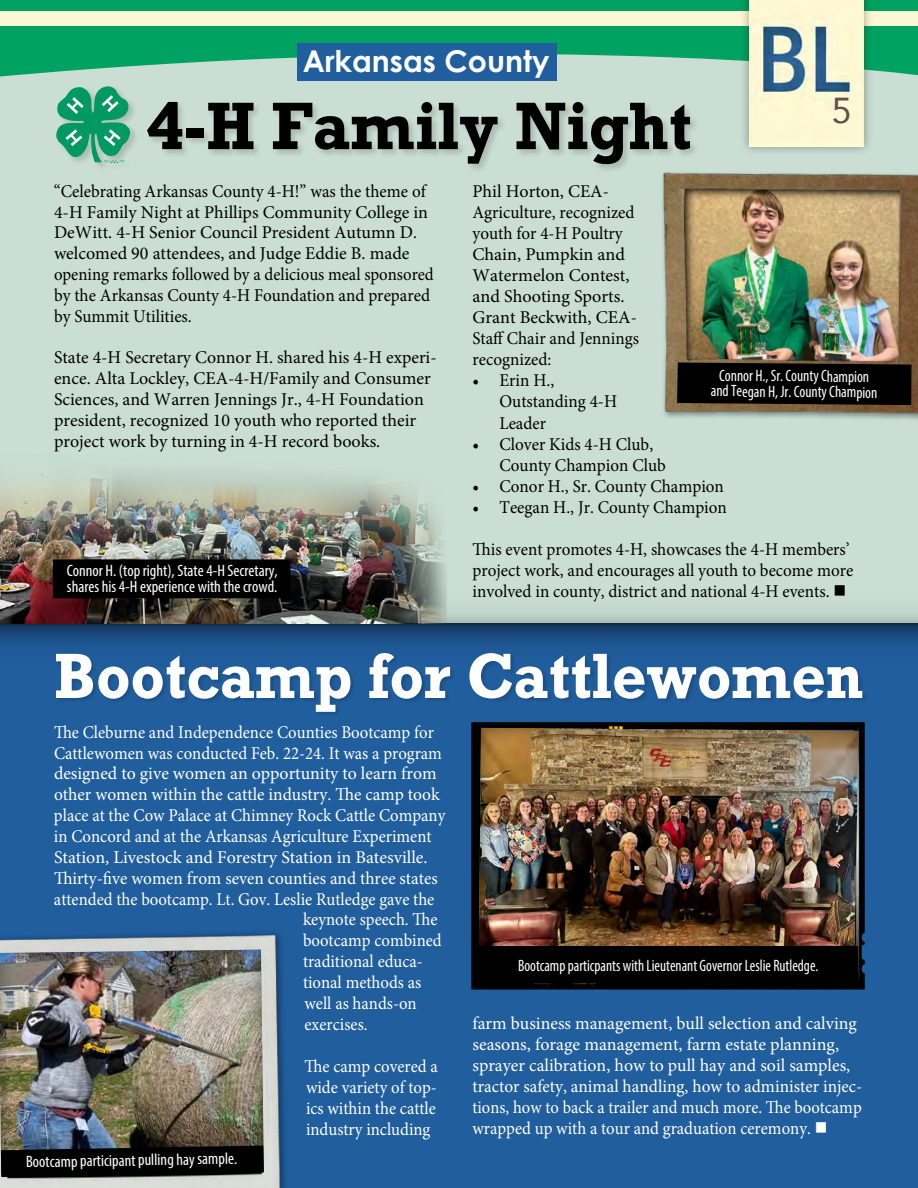
<style>
.page{position:relative;width:918px;height:1188px;background:#fff}
.page>*{position:absolute;margin:0;border:0;box-sizing:border-box;transform-origin:0 0}
.t1{font:700 63px "Rockwell";color:#000;scale:.95 1}
.t2{font:700 60px "Rockwell";color:#fff;scale:.93 1}
.t3{font:36px "Avenir";color:#5e514e}
.t4{font:700 30px "Century Gothic Pro";color:#fff}
.t5{font:18px/20.9px "Minion Pro";color:#000;scale:.95 1}
.t6{font:18px/21px "Minion Pro";color:#fff}
.t7{font:18px/21px "Minion Pro";color:#fff;text-align:justify;scale:.93 1}
.t8{font:18px/21.1px "Minion Pro";color:#000}
.t9{font:18px "Minion Pro";color:#fff;scale:.96 1}
.t10{font:condensed 16.5px/15.8px "Myriad Pro";color:#fff}
.t11{font:condensed 16.5px "Myriad Pro";color:#fff;scale:.92 1}
.t12{font:condensed 16.5px/15.8px "Myriad Pro";color:#fff;text-align:center;scale:.93 1}
</style>
<div class="page">
<div style="left:0;top:0;width:918px;height:947px;background:#caded3"></div>
<svg style="left:0;top:0;width:918px;height:78px;fill:#00a261"></svg>
<div style="left:0;top:12px;width:918px;height:14px;background:#fcf8d5"></div>
<svg style="left:446px;top:581px;width:472px;height:43px"></svg>
<div style="left:0;top:624px;width:918px;height:564px;background:#215e9e"></div>
<div style="left:739px;top:0;width:135px;height:157px;background:#000;opacity:.35"></div>
<img style="left:749px;top:0;width:115px;height:147px">
<svg style="left:0;top:624px;width:918px;height:23px"></svg>
<svg style="left:56px;top:86px;width:77px;height:77px"></svg>
<div style="left:146px;top:100px;width:553px;height:73px;background:#000;opacity:.15"></div>
<div style="left:297px;top:43px;width:259px;height:38px;background:#215e9e"></div>
<img style="left:0;top:471px;width:446px;height:153px">
<div style="left:53px;top:559px;width:238px;height:39px;background:#000"></div>
<div style="left:55px;top:652px;width:813px;height:65px;background:#000;opacity:.15"></div>
<img style="left:649px;top:162px;width:269px;height:258px">
<div style="left:677px;top:363px;width:235px;height:42px;background:#000"></div>
<img style="left:0;top:932px;width:286px;height:256px">
<img style="left:0;top:938px;width:278px;height:240px">
<img style="left:465px;top:711px;width:403px;height:279px">
<svg style="left:1px;top:1146px;width:263px;height:31px;background:#090a0a"></svg>
<div style="left:465px;top:717px;width:406px;height:242px;background:#000;opacity:.48"></div>
<div style="left:473px;top:946px;width:385px;height:37px;background:#000"></div>
<h1 class="t4" style="left:303px;top:42px;width:248px">Arkansas County</h1>
<h1 class="t1" style="left:146px;top:85px;width:576px">4-H Family Night</h1>
<h3 class="t3" style="left:832px;top:82px;width:22px">5</h3>
<p class="t5" style="left:54px;top:181px;width:401px">“Celebrating Arkansas County 4-H!” was the theme of 4-H Family Night at Phillips Community College in DeWitt. 4-H Senior Council President Autumn D. welcomed 90 attendees, and Judge Eddie B. made opening remarks followed by a delicious meal sponsored by the Arkansas County 4-H Foundation and prepared by Summit Utilities.</p>
<p class="t8" style="left:54px;top:347px;width:384px">State 4-H Secretary Connor H. shared his 4-H experi&shy;ence. Alta Lockley, CEA-4-H/Family and Consumer Sciences, and Warren Jennings Jr., 4-H Foundation president, recognized 10 youth who reported their project work by turning in 4-H record books.</p>
<p class="t10" style="left:67px;top:563px;width:213px">Connor H. (top right), State 4-H Secretary, shares his 4-H experience with the crowd.</p>
<p class="t8" style="left:472px;top:180px;width:168px">Phil Horton, CEA-<br>Agriculture, recognized youth for 4-H Poultry<br>Chain, Pumpkin and<br>Watermelon Contest, and Shooting Sports.<br>Grant Beckwith, CEA-<br>Staff Chair and Jennings recognized:</p>
<p class="t5" style="left:500px;top:370px;width:125px;text-indent:-27px">• Erin H.,<br>Outstanding 4-H<br>Leader</p>
<p class="t5" style="left:500px;top:433px;width:177px;text-indent:-27px">• Clover Kids 4-H Club,<br>County Champion Club</p>
<p class="t5" style="left:472px;top:476px;width:266px">• Conor H., Sr. County Champion</p>
<p class="t5" style="left:472px;top:497px;width:269px">• Teegan H., Jr. County Champion</p>
<p class="t5" style="left:472px;top:539px;width:402px">This event promotes 4-H, showcases the 4-H members’ project work, and encourages all youth to become more involved in county, district and national 4-H events. ■</p>
<p class="t12" style="left:711px;top:366px;width:181px;rotate:1deg">Connor H., Sr. County Champion and Teegan H, Jr. County Champion</p>
<h2 class="t2" style="left:54px;top:637px;width:872px">Bootcamp for Cattlewomen</h2>
<p class="t7" style="left:54px;top:722px;width:410px">The Cleburne and Independence Counties Bootcamp for</p>
<p class="t7" style="left:54px;top:742px;width:419px">Cattlewomen was conducted Feb. 22-24. It was a program</p>
<p class="t6" style="left:54px;top:763px;width:384px">designed to give women an opportunity to learn from</p>
<p class="t6" style="left:54px;top:784px;width:387px">other women within the cattle industry. The camp took</p>
<p class="t7" style="left:54px;top:805px;width:422px">place at the Cow Palace at Chimney Rock Cattle Company</p>
<p class="t7" style="left:54px;top:826px;width:408px">in Concord and at the Arkansas Agriculture Experiment</p>
<p class="t6" style="left:54px;top:847px;width:375px">Station, Livestock and Forestry Station in Batesville.</p>
<p class="t9" style="left:54px;top:866px;width:401px">Thirty-five women from seven counties and three states</p>
<p class="t7" style="left:54px;top:888px;width:411px">attended the bootcamp. Lt. Gov. Leslie Rutledge gave the</p>
<p class="t7" style="left:303px;top:909px;width:146px">keynote speech. The</p>
<p class="t7" style="left:303px;top:930px;width:151px">bootcamp combined</p>
<p class="t7" style="left:303px;top:951px;width:130px">traditional educa-</p>
<p class="t7" style="left:303px;top:972px;width:129px">tional methods as</p>
<p class="t7" style="left:305px;top:993px;width:122px">well as hands-on</p>
<p class="t7" style="left:305px;top:1013px;width:69px">exercises.</p>
<p class="t7" style="left:305px;top:1055px;width:145px">The camp covered a wide variety of top&shy;ics within the cattle industry including</p>
<h1 class="t10" style="left:26px;top:1154px;width:213px;rotate:-1deg">Bootcamp participant pulling hay sample.</h1>
<p class="t11" style="left:518px;top:955px;width:328px">Bootcamp particpants with Lieutenant Governor Leslie Rutledge.</p>
<p class="t6" style="left:472px;top:1013px;width:391px">farm business management, bull selection and calving seasons, forage management, farm estate planning, sprayer calibration, how to pull hay and soil samples, tractor safety, animal handling, how to administer injec&shy;tions, how to back a trailer and much more. The bootcamp wrapped up with a tour and graduation ceremony. ■</p>
</div>
